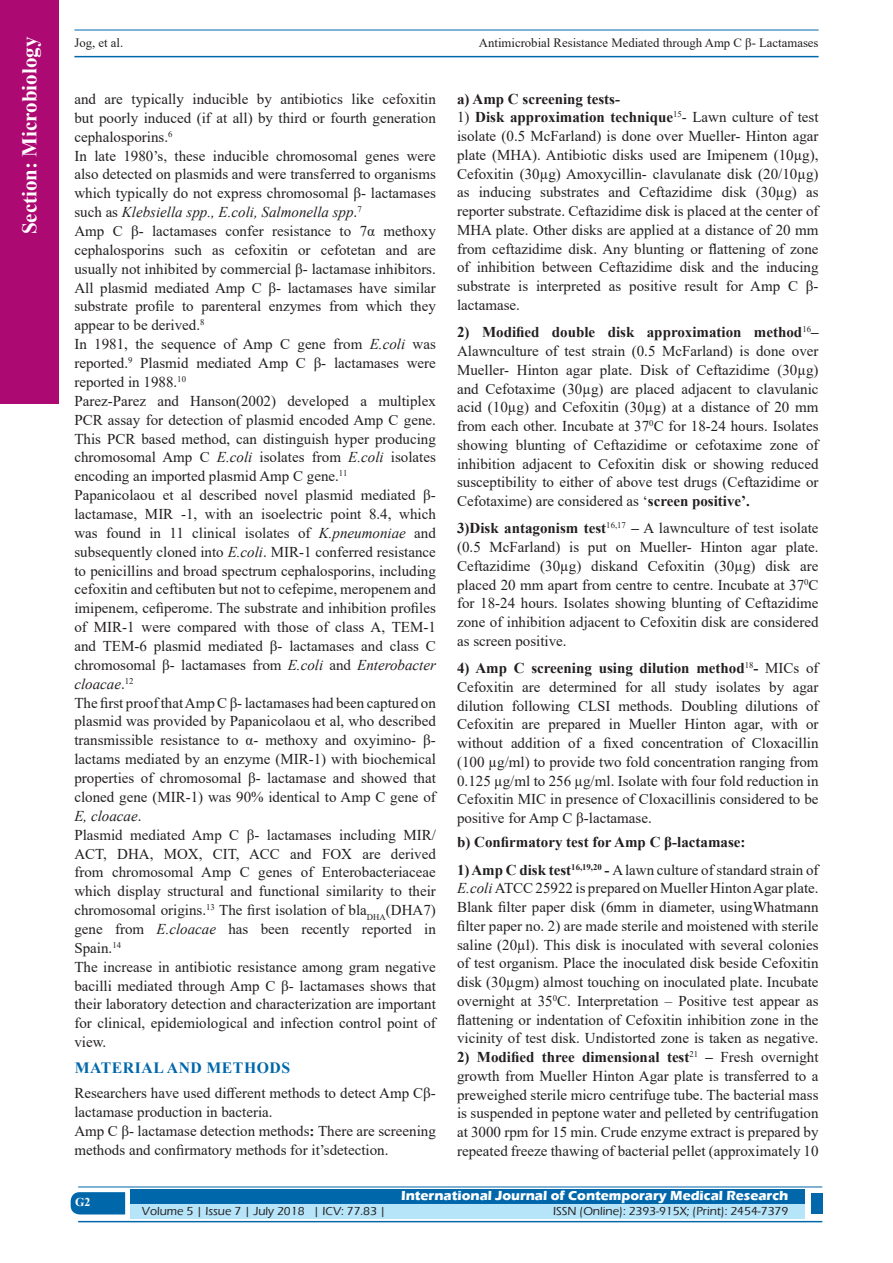
<style>
.page{position:relative;width:893px;height:1263px;background:#fff}
.page>*{position:absolute;margin:0;border:0;box-sizing:border-box;transform-origin:0 0}
.t1{font:700 21px "Times New Roman";color:#fff}
.t2{font:700 15.75px "Times New Roman";letter-spacing:.035em;color:#0067aa}
.TX_New{font:15px/18.8px "Times New Roman";color:#231f20;text-align:justify}
.t3{font:700 15px "Times New Roman";color:#231f20}
.t4{font:700 13.5px "Eras ITC";color:#fff}
.t5{font:12.75px "Times New Roman";color:#231f20}
.t6{font:500 12px "Eras ITC";color:#231f20}
.t7{font:700 12px "Times New Roman";color:#fff}
.s1{font-style:italic}
.s2{font-weight:700}
</style>
<div class="page">
<hr style="left:74px;top:30px;width:745px;height:1px;background:#0067aa">
<hr style="left:74px;top:56px;width:745px;height:1px;background:#0067aa">
<div style="left:0;top:0;width:59px;height:404px;background:#ac0972"></div>
<svg style="left:71px;top:1192px;width:54px;height:22px"></svg>
<div style="left:130px;top:1189px;width:674px;height:15px;background:#0067aa"></div>
<div style="left:130px;top:1204px;width:674px;height:15px;background:#b6e4f9"></div>
<hr style="left:78px;top:1186px;width:744px;height:1px;background:#0067aa">
<hr style="left:78px;top:1221px;width:744px;height:1px;background:#0067aa">
<div style="left:811px;top:1193px;width:11px;height:21px;background:#0067aa"></div>
<h1 class="t1" style="left:14px;top:234px;width:199px;rotate:-90deg">Section: Microbiology</h1>
<p class="t5" style="left:74px;top:34px;width:50px">Jog, et al.</p>
<p class="t5" style="left:479px;top:34px;width:341px">Antimicrobial Resistance Mediated through Amp C β- Lactamases</p>
<p class="TX_New" style="left:74px;top:89px;width:363px">and are typically inducible by antibiotics like cefoxitin but poorly induced (if at all) by third or fourth generation cephalosporins.<sup>6</sup></p>
<p class="TX_New" style="left:74px;top:146px;width:363px">In late 1980’s, these inducible chromosomal genes were also detected on plasmids and were transferred to organisms which typically do not express chromosomal β- lactamases such as <span class="s1">Klebsiella spp., E.coli, Salmonella spp</span>.<sup>7</sup></p>
<p class="TX_New" style="left:74px;top:221px;width:363px">Amp C β- lactamases confer resistance to 7α methoxy cephalosporins such as cefoxitin or cefotetan and are usually not inhibited by commercial β- lactamase inhibitors.<br>All plasmid mediated Amp C β- lactamases have similar substrate profile to parenteral enzymes from which they appear to be derived.<sup>8</sup></p>
<p class="TX_New" style="left:74px;top:334px;width:363px">In 1981, the sequence of Amp C gene from <span class="s1">E.coli</span> was reported.<sup>9</sup> Plasmid mediated Amp C β- lactamases were reported in 1988.<sup>10</sup></p>
<p class="TX_New" style="left:74px;top:391px;width:363px">Parez-Parez and Hanson(2002) developed a multiplex PCR assay for detection of plasmid encoded Amp C gene.<br>This PCR based method, can distinguish hyper producing chromosomal Amp C <span class="s1">E.coli</span> isolates from <span class="s1">E.coli</span> isolates encoding an imported plasmid Amp C gene.<sup>11</sup></p>
<p class="TX_New" style="left:74px;top:485px;width:363px">Papanicolaou et al described novel plasmid mediated β&shy;lactamase, MIR -1, with an isoelectric point 8.4, which was found in 11 clinical isolates of <span class="s1">K.pneumoniae</span> and subsequently cloned into <span class="s1">E.coli</span>. MIR-1 conferred resistance to penicillins and broad spectrum cephalosporins, including cefoxitin and ceftibuten but not to cefepime, meropenem and imipenem, cefiperome. The substrate and inhibition profiles of MIR-1 were compared with those of class A, TEM-1 and TEM-6 plasmid mediated β- lactamases and class C chromosomal β- lactamases from <span class="s1">E.coli</span> and <span class="s1">Enterobacter cloacae</span>.<sup>12</sup></p>
<p class="TX_New" style="left:74px;top:693px;width:363px">The first proof that Amp C β- lactamases had been captured on plasmid was provided by Papanicolaou et al, who described transmissible resistance to α- methoxy and oxyimino- β&shy;lactams mediated by an enzyme (MIR-1) with biochemical properties of chromosomal β- lactamase and showed that cloned gene (MIR-1) was 90% identical to Amp C gene of <span class="s1">E, cloacae</span>.</p>
<p class="TX_New" style="left:74px;top:825px;width:363px">Plasmid mediated Amp C β- lactamases including MIR/ ACT, DHA, MOX, CIT, ACC and FOX are derived from chromosomal Amp C genes of Enterobacteriaceae which display structural and functional similarity to their chromosomal origins.<sup>13</sup> The first isolation of bla<sub>DHA</sub>(DHA7) gene from <span class="s1">E.cloacae</span> has been recently reported in Spain.<sup>14</sup></p>
<p class="TX_New" style="left:74px;top:957px;width:363px">The increase in antibiotic resistance among gram negative bacilli mediated through Amp C β- lactamases shows that their laboratory detection and characterization are important for clinical, epidemiological and infection control point of view.</p>
<h1 class="t2" style="left:75px;top:1056px;width:217px">MATERIAL AND METHODS</h1>
<p class="TX_New" style="left:74px;top:1083px;width:363px">Researchers have used different methods to detect Amp Cβ&shy;lactamase production in bacteria.</p>
<p class="TX_New" style="left:74px;top:1121px;width:363px">Amp C β- lactamase detection methods<span class="s2">:</span> There are screening methods and confirmatory methods for it’sdetection.</p>
<h2 class="t3" style="left:457px;top:88px;width:165px">a) Amp C screening tests-</h2>
<p class="TX_New" style="left:457px;top:108px;width:363px">1) <span class="s2">Disk approximation technique</span><sup>15</sup>- Lawn culture of test isolate (0.5 McFarland) is done over Mueller- Hinton agar plate (MHA). Antibiotic disks used are Imipenem (10µg), Cefoxitin (30µg) Amoxycillin- clavulanate disk (20/10µg) as inducing substrates and Ceftazidime disk (30µg) as reporter substrate. Ceftazidime disk is placed at the center of MHA plate. Other disks are applied at a distance of 20 mm from ceftazidime disk. Any blunting or flattening of zone of inhibition between Ceftazidime disk and the inducing substrate is interpreted as positive result for Amp C β&shy;lactamase.</p>
<p class="TX_New" style="left:457px;top:322px;width:363px"><span class="s2">2) Modified double disk approximation method</span><sup>16</sup><span class="s2">– </span>Alawnculture of test strain (0.5 McFarland) is done over Mueller- Hinton agar plate. Disk of Ceftazidime (30µg) and Cefotaxime (30µg) are placed adjacent to clavulanic acid (10µg) and Cefoxitin (30µg) at a distance of 20 mm from each other. Incubate at 37<sup>0</sup>C for 18-24 hours. Isolates showing blunting of Ceftazidime or cefotaxime zone of inhibition adjacent to Cefoxitin disk or showing reduced susceptibility to either of above test drugs (Ceftazidime or Cefotaxime) are considered as ‘<span class="s2">screen positive’.</span></p>
<p class="TX_New" style="left:457px;top:518px;width:363px"><span class="s2">3)Disk antagonism test</span><sup>16,17</sup> <span class="s2">–</span> A lawnculture of test isolate (0.5 McFarland) is put on Mueller- Hinton agar plate.<br>Ceftazidime (30µg) diskand Cefoxitin (30µg) disk are placed 20 mm apart from centre to centre. Incubate at 37<sup>0</sup>C for 18-24 hours. Isolates showing blunting of Ceftazidime zone of inhibition adjacent to Cefoxitin disk are considered as screen positive.</p>
<p class="TX_New" style="left:457px;top:658px;width:363px"><span class="s2">4) Amp C screening using dilution method</span><sup>18</sup><span class="s2">-</span> MICs of Cefoxitin are determined for all study isolates by agar dilution following CLSI methods. Doubling dilutions of Cefoxitin are prepared in Mueller Hinton agar, with or without addition of a fixed concentration of Cloxacillin (100 µg/ml) to provide two fold concentration ranging from 0.125 µg/ml to 256 µg/ml. Isolate with four fold reduction in Cefoxitin MIC in presence of Cloxacillinis considered to be positive for Amp C β-lactamase.</p>
<h2 class="t3" style="left:457px;top:832px;width:290px">b) Confirmatory test for Amp C β-lactamase:</h2>
<p class="TX_New" style="left:457px;top:860px;width:363px"><span class="s2">1) Amp C disk test</span><sup>16,19,20</sup> <span class="s2">-</span> A lawn culture of standard strain of <span class="s1">E.coli</span> ATCC 25922 is prepared on Mueller Hinton Agar plate.<br>Blank filter paper disk (6mm in diameter, usingWhatmann filter paper no. 2) are made sterile and moistened with sterile saline (20µl). This disk is inoculated with several colonies of test organism. Place the inoculated disk beside Cefoxitin disk (30µgm) almost touching on inoculated plate. Incubate overnight at 35<sup>0</sup>C. Interpretation – Positive test appear as flattening or indentation of Cefoxitin inhibition zone in the vicinity of test disk. Undistorted zone is taken as negative.</p>
<p class="TX_New" style="left:457px;top:1047px;width:363px"><span class="s2">2) Modified three dimensional test</span><sup>21</sup> <span class="s2">–</span> Fresh overnight growth from Mueller Hinton Agar plate is transferred to a preweighed sterile micro centrifuge tube. The bacterial mass is suspended in peptone water and pelleted by centrifugation at 3000 rpm for 15 min. Crude enzyme extract is prepared by repeated freeze thawing of bacterial pellet (approximately 10</p>
<h4 class="t7" style="left:75px;top:1194px;width:17px">G2</h4>
<p class="t4" style="left:401px;top:1188px;width:389px">International Journal of Contemporary Medical Research</p>
<p class="t6" style="left:142px;top:1204px;width:246px">Volume 5 | Issue 7 | July 2018 | ICV: 77.83 |</p>
<p class="t6" style="left:553px;top:1204px;width:237px">ISSN (Online): 2393-915X; (Print): 2454-7379</p>
</div>
